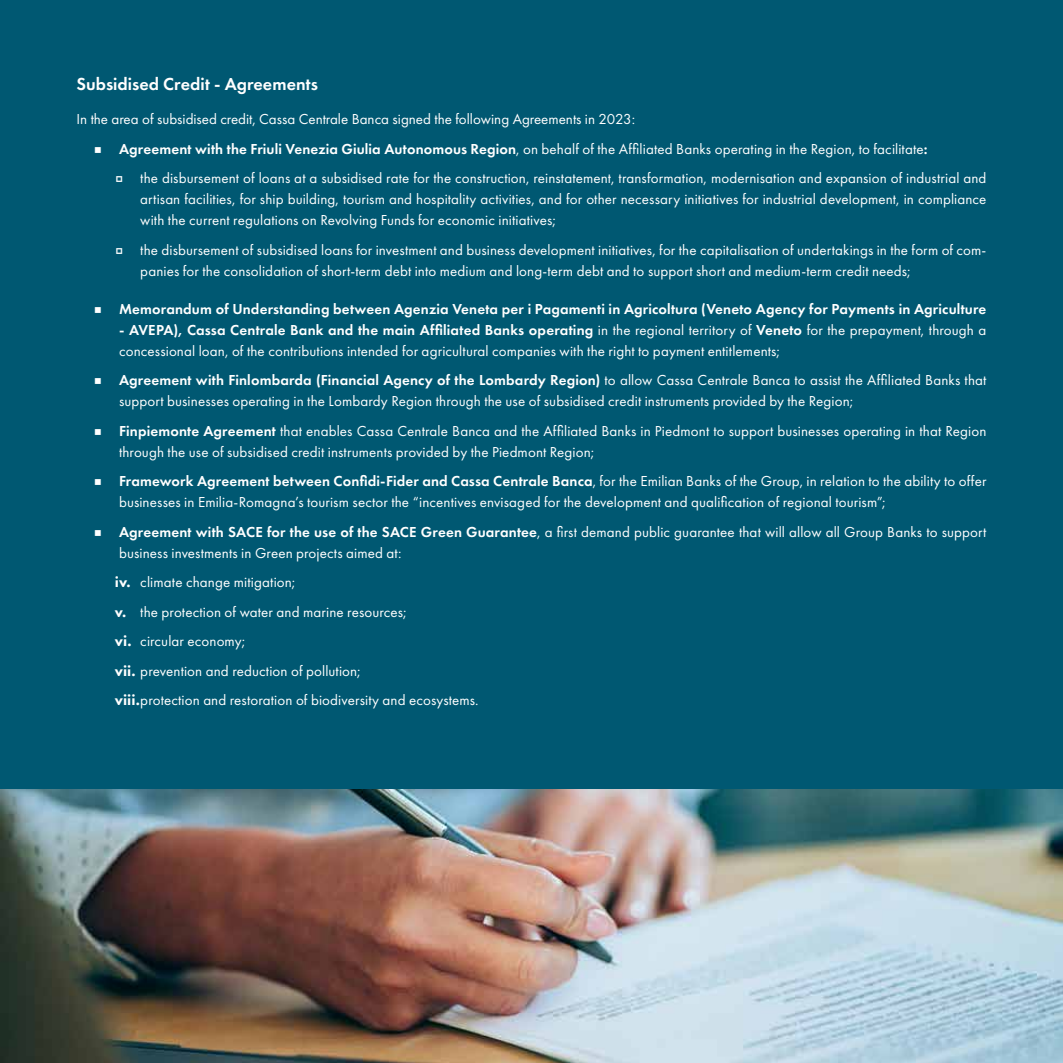
<style>
.page{position:relative;width:1063px;height:1063px;background:#005872}
.page>*{position:absolute;margin:0;border:0;box-sizing:border-box;transform-origin:0 0}
.t1{font:600 18px "Futura PT";color:#fff}
.t2{font:15px/21px "Futura PT";letter-spacing:.005em;color:#fff}
.t3{font:600 15px "Futura PT";letter-spacing:.01em;color:#fff}
.s1{font-family:"Montserrat";font-weight:700}
.s2{font-weight:600}
.s3{font-weight:800}
</style>
<div class="page">
<img style="left:0;top:790px;width:1063px;height:273px">
<p class="t1" style="left:77px;top:73px;width:243px">Subsidised Credit - Agreements</p>
<p class="t2" style="left:77px;top:108px;width:560px">In the area of subsidised credit, Cassa Centrale Banca signed the following Agreements in 2023:</p>
<p class="t2" style="left:94px;top:138px;width:836px"><span class="s1">■</span> <span class="s2">Agreement with the Friuli Venezia Giulia Autonomous Region</span>, on behalf of the Affiliated Banks operating in the Region, to facilitate<span class="s2">:</span></p>
<p class="t2" style="left:140px;top:167px;width:848px;text-align:justify;text-indent:-26px"><span class="s1">□</span> the disbursement of loans at a subsidised rate for the construction, reinstatement, transformation, modernisation and expansion of industrial and artisan facilities, for ship building, tourism and hospitality activities, and for other necessary initiatives for industrial development, in compliance with the current regulations on Revolving Funds for economic initiatives;</p>
<p class="t2" style="left:140px;top:239px;width:848px;text-indent:-26px"><span class="s1">□</span> the disbursement of subsidised loans for investment and business development initiatives, for the capitalisation of undertakings in the form of com‑ panies for the consolidation of short-term debt into medium and long-term debt and to support short and medium-term credit needs;</p>
<p class="t3" style="left:94px;top:299px;width:894px"><span class="s1">■</span> Memorandum of Understanding between Agenzia Veneta per i Pagamenti in Agricoltura (Veneto Agency for Payments in Agriculture</p>
<p class="t2" style="left:119px;top:319px;width:869px"><span class="s2">- AVEPA), Cassa Centrale Bank and the main Affiliated Banks operating</span> in the regional territory of <span class="s2">Veneto</span> for the prepayment, through a concessional loan, of the contributions intended for agricultural companies with the right to payment entitlements;</p>
<p class="t2" style="left:119px;top:369px;width:869px;text-indent:-26px"><span class="s1">■</span> <span class="s2">Agreement with Finlombarda (Financial Agency of the Lombardy Region)</span> to allow Cassa Centrale Banca to assist the Affiliated Banks that support businesses operating in the Lombardy Region through the use of subsidised credit instruments provided by the Region;</p>
<p class="t2" style="left:119px;top:420px;width:869px;text-indent:-26px"><span class="s1">■</span> <span class="s2">Finpiemonte Agreement</span> that enables Cassa Centrale Banca and the Affiliated Banks in Piedmont to support businesses operating in that Region through the use of subsidised credit instruments provided by the Piedmont Region;</p>
<p class="t2" style="left:119px;top:470px;width:869px;text-indent:-26px"><span class="s1">■</span> <span class="s2">Framework Agreement between Confidi-Fider and Cassa Centrale Banca</span>, for the Emilian Banks of the Group, in relation to the ability to offer businesses in Emilia-Romagna’s tourism sector the “incentives envisaged for the development and qualification of regional tourism”;</p>
<p class="t2" style="left:119px;top:521px;width:869px;text-indent:-26px"><span class="s1">■</span> <span class="s2">Agreement with SACE for the use of the SACE Green Guarantee</span>, a first demand public guarantee that will allow all Group Banks to support business investments in Green projects aimed at:</p>
<p class="t2" style="left:115px;top:567px;width:365px;line-height:29.5px"><span class="s3">iv.</span> climate change mitigation;<br><span class="s3">v.</span> the protection of water and marine resources;<br><span class="s3">vi.</span> circular economy;<br><span class="s3">vii.</span> prevention and reduction of pollution;<br><span class="s3">viii.</span>protection and restoration of biodiversity and ecosystems.</p>
</div>
